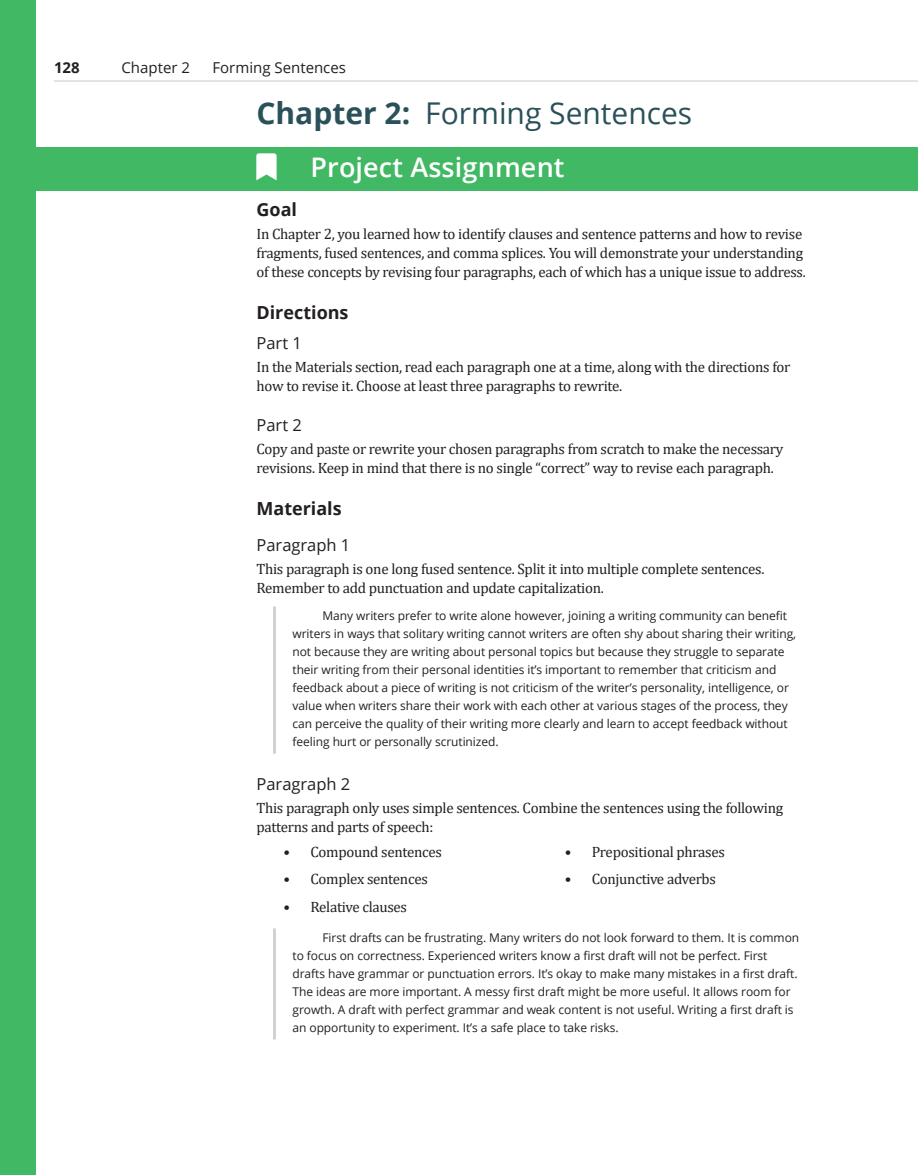
<style>
.page{position:relative;width:918px;height:1175px;background:#fff}
.page>*{position:absolute;margin:0;border:0;box-sizing:border-box;transform-origin:0 0}
.Heading_1_-_Ch_Project{font:30px "Open Sans";color:#2a5159}
.t1{font:600 27px "Open Sans";letter-spacing:.005em;color:#fff}
.h3_-_Heading_Level_3{font:700 18px "Open Sans";color:#231f20}
.h4_-_Heading_Level_4{font:16.5px "Open Sans";color:#231f20}
.p_-_Body_Text{font:15px/18.8px "Cambria";letter-spacing:-.02em;color:#231f20}
.t2{font:15px "Open Sans";color:#231f20}
.t3{font:700 15px "Open Sans";color:#231f20}
.Example_Paragraph_Text_with_Border{font:12px/18px "Open Sans";letter-spacing:-.005em;color:#231f20}
.s1{font-weight:700}
</style>
<div class="page">
<div style="left:0;top:0;width:36px;height:1174px;background:#41b863"></div>
<div style="left:36px;top:147px;width:882px;height:44px;background:#41b863"></div>
<hr style="left:273px;top:606px;width:3px;height:147px;background:#d1d2d4">
<hr style="left:273px;top:928px;width:3px;height:111px;background:#d1d2d4">
<hr style="left:54px;top:81px;width:864px;height:1px;background:#c7c8ca">
<p class="t3" style="left:54px;top:57px;width:27px">128</p>
<p class="t2" style="left:122px;top:58px;width:70px">Chapter 2</p>
<p class="t2" style="left:213px;top:58px;width:135px">Forming Sentences</p>
<p class="Heading_1_-_Ch_Project" style="left:256px;top:93px;width:437px"><span class="s1">Chapter 2:</span> Forming Sentences</p>
<p class="t1" style="left:310px;top:148px;width:256px">Project Assignment</p>
<h3 class="h3_-_Heading_Level_3" style="left:256px;top:196px;width:42px">Goal</h3>
<p class="p_-_Body_Text" style="left:256px;top:224px;width:551px">In Chapter 2, you learned how to identify clauses and sentence patterns and how to revise fragments, fused sentences, and comma splices. You will demonstrate your understanding of these concepts by revising four paragraphs, each of which has a unique issue to address.</p>
<h3 class="h3_-_Heading_Level_3" style="left:256px;top:299px;width:94px">Directions</h3>
<h4 class="h4_-_Heading_Level_4" style="left:256px;top:331px;width:47px">Part 1</h4>
<p class="p_-_Body_Text" style="left:256px;top:357px;width:535px">In the Materials section, read each paragraph one at a time, along with the directions for how to revise it. Choose at least three paragraphs to rewrite.</p>
<h4 class="h4_-_Heading_Level_4" style="left:256px;top:414px;width:47px">Part 2</h4>
<p class="p_-_Body_Text" style="left:256px;top:440px;width:528px">Copy and paste or rewrite your chosen paragraphs from scratch to make the necessary revisions. Keep in mind that there is no single “correct” way to revise each paragraph.</p>
<h3 class="h3_-_Heading_Level_3" style="left:256px;top:496px;width:87px">Materials</h3>
<h4 class="h4_-_Heading_Level_4" style="left:256px;top:534px;width:95px">Paragraph 1</h4>
<p class="p_-_Body_Text" style="left:256px;top:560px;width:510px">This paragraph is one long fused sentence. Split it into multiple complete sentences.<br>Remember to add punctuation and update capitalization.</p>
<p class="Example_Paragraph_Text_with_Border" style="left:292px;top:606px;width:505px;text-indent:30px">Many writers prefer to write alone however, joining a writing community can benefit writers in ways that solitary writing cannot writers are often shy about sharing their writing, not because they are writing about personal topics but because they struggle to separate their writing from their personal identities it’s important to remember that criticism and feedback about a piece of writing is not criticism of the writer’s personality, intelligence, or value when writers share their work with each other at various stages of the process, they can perceive the quality of their writing more clearly and learn to accept feedback without feeling hurt or personally scrutinized.</p>
<h4 class="h4_-_Heading_Level_4" style="left:256px;top:772px;width:95px">Paragraph 2</h4>
<p class="p_-_Body_Text" style="left:256px;top:798px;width:528px">This paragraph only uses simple sentences. Combine the sentences using the following patterns and parts of speech:</p>
<p class="p_-_Body_Text" style="left:284px;top:842px;width:160px">• Compound sentences</p>
<p class="p_-_Body_Text" style="left:284px;top:869px;width:146px">• Complex sentences</p>
<p class="p_-_Body_Text" style="left:284px;top:897px;width:125px">• Relative clauses</p>
<p class="p_-_Body_Text" style="left:565px;top:842px;width:162px">• Prepositional phrases</p>
<p class="p_-_Body_Text" style="left:565px;top:869px;width:153px">• Conjunctive adverbs</p>
<p class="Example_Paragraph_Text_with_Border" style="left:292px;top:928px;width:508px;text-indent:30px">First drafts can be frustrating. Many writers do not look forward to them. It is common to focus on correctness. Experienced writers know a first draft will not be perfect. First drafts have grammar or punctuation errors. It’s okay to make many mistakes in a first draft.<br>The ideas are more important. A messy first draft might be more useful. It allows room for growth. A draft with perfect grammar and weak content is not useful. Writing a first draft is an opportunity to experiment. It’s a safe place to take risks.</p>
</div>
